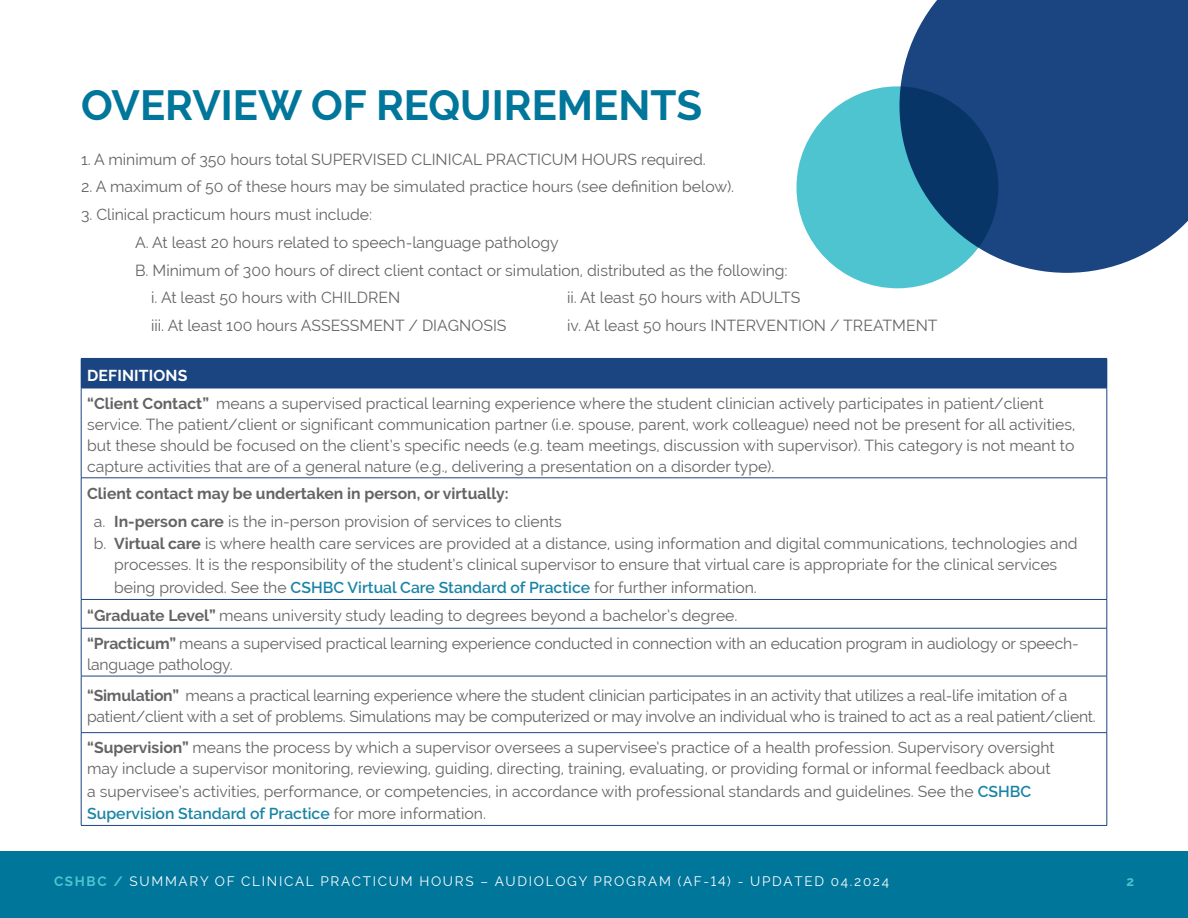
<style>
.page{position:relative;width:1188px;height:918px;background:#fff}
.page>*{position:absolute;margin:0;border:0;box-sizing:border-box;transform-origin:0 0}
.t1{font:700 42px "Raleway";color:#00769b}
.Body{font:15.75px/21px "Raleway";color:#636466}
.Body_Bold{font:15.75px/21px "Raleway";color:#636466}
.Body-2{font:700 15.75px "Raleway";color:#636466}
.Table_Header{font:700 15.75px "Raleway";letter-spacing:.01em;color:#fff}
.t2{font:13.5px "Raleway";letter-spacing:.125em;color:#fff}
.t3{font:700 13.5px "Raleway";color:#4dc4cf}
.s1{font-weight:700}
.s2{font-weight:600;color:#1a84a5}
.s3{font-weight:700;color:#4dc4cf}
</style>
<div class="page">
<div style="left:0;top:851px;width:1188px;height:67px;background:#00769b"></div>
<svg style="left:900px;top:0;width:288px;height:273px;background:#2a5189"></svg>
<div style="left:81px;top:358px;width:1026px;height:30px;background:#1b4581"></div>
<svg style="left:1107px;top:359px;width:1px;height:29px"></svg>
<hr style="left:81px;top:388px;width:1026px;height:1px;background:#1b4581">
<hr style="left:81px;top:388px;width:1px;height:90px;background:#1b4581">
<hr style="left:1107px;top:388px;width:1px;height:90px;background:#1b4581">
<hr style="left:81px;top:478px;width:1026px;height:1px;background:#1b4581">
<hr style="left:81px;top:478px;width:1px;height:121px;background:#1b4581">
<hr style="left:1107px;top:478px;width:1px;height:121px;background:#1b4581">
<hr style="left:81px;top:599px;width:1026px;height:1px;background:#1b4581">
<svg style="left:81px;top:600px;width:1px;height:28px"></svg>
<svg style="left:1107px;top:600px;width:1px;height:28px"></svg>
<hr style="left:81px;top:628px;width:1026px;height:1px;background:#1b4581">
<hr style="left:81px;top:628px;width:1px;height:48px;background:#1b4581">
<hr style="left:1107px;top:628px;width:1px;height:48px;background:#1b4581">
<hr style="left:81px;top:676px;width:1026px;height:1px;background:#1b4581">
<hr style="left:81px;top:676px;width:1px;height:56px;background:#1b4581">
<hr style="left:1107px;top:676px;width:1px;height:56px;background:#1b4581">
<hr style="left:81px;top:732px;width:1026px;height:1px;background:#1b4581">
<hr style="left:81px;top:733px;width:1px;height:92px;background:#1b4581">
<hr style="left:1107px;top:733px;width:1px;height:92px;background:#1b4581">
<hr style="left:81px;top:825px;width:1026px;height:1px;background:#1b4581">
<svg style="left:796px;top:86px;width:202px;height:202px;background:#3897af"></svg>
<h2 class="t1" style="left:81px;top:82px;width:623px">OVERVIEW OF REQUIREMENTS</h2>
<p class="Body" style="left:81px;top:149px;width:626px">1. A minimum of 350 hours total SUPERVISED CLINICAL PRACTICUM HOURS required.</p>
<p class="Body" style="left:81px;top:176px;width:655px">2. A maximum of 50 of these hours may be simulated practice hours (see definition below).</p>
<p class="Body" style="left:81px;top:204px;width:293px">3. Clinical practicum hours must include:</p>
<p class="Body" style="left:135px;top:232px;width:425px">A. At least 20 hours related to speech-language pathology</p>
<p class="Body" style="left:135px;top:260px;width:654px">B. Minimum of 300 hours of direct client contact or simulation, distributed as the following:</p>
<p class="Body" style="left:151px;top:287px;width:251px">i. At least 50 hours with CHILDREN</p>
<p class="Body" style="left:567px;top:287px;width:235px">ii. At least 50 hours with ADULTS</p>
<p class="Body" style="left:151px;top:315px;width:357px">iii. At least 100 hours ASSESSMENT / DIAGNOSIS</p>
<p class="Body" style="left:567px;top:315px;width:372px">iv. At least 50 hours INTERVENTION / TREATMENT</p>
<p class="Table_Header" style="left:87px;top:366px;width:102px">DEFINITIONS</p>
<p class="Body_Bold" style="left:87px;top:393px;width:990px"><span class="s1">“Client Contact”</span> means a supervised practical learning experience where the student clinician actively participates in patient/client service. The patient/client or significant communication partner (i.e. spouse, parent, work colleague) need not be present for all activities, but these should be focused on the client’s specific needs (e.g. team meetings, discussion with supervisor). This category is not meant to capture activities that are of a general nature (e.g., delivering a presentation on a disorder type).</p>
<p class="Body-2" style="left:87px;top:485px;width:423px">Client contact may be undertaken in person, or virtually:</p>
<p class="Body_Bold" style="left:94px;top:511px;width:469px">a. <span class="s1">In-person care</span> is the in-person provision of services to clients</p>
<p class="Body_Bold" style="left:94px;top:533px;width:985px;text-align:center">b. <span class="s1">Virtual care</span> is where health care services are provided at a distance, using information and digital communications, technologies and processes. It is the responsibility of the student’s clinical supervisor to ensure that virtual care is appropriate for the clinical services</p>
<p class="Body_Bold" style="left:114px;top:577px;width:644px">being provided. See the <span class="s2">CSHBC Virtual Care Standard of Practice</span> for further information.</p>
<p class="Body" style="left:87px;top:605px;width:652px"><span class="s1">“Graduate Level”</span> means university study leading to degrees beyond a bachelor’s degree.</p>
<p class="Body" style="left:87px;top:633px;width:993px"><span class="s1">“Practicum”</span> means a supervised practical learning experience conducted in connection with an education program in audiology or speech&shy;language pathology.</p>
<p class="Body" style="left:87px;top:685px;width:1010px"><span class="s1">“Simulation”</span> means a practical learning experience where the student clinician participates in an activity that utilizes a real-life imitation of a patient/client with a set of problems. Simulations may be computerized or may involve an individual who is trained to act as a real patient/client.</p>
<p class="Body" style="left:87px;top:737px;width:969px"><span class="s1">“Supervision”</span> means the process by which a supervisor oversees a supervisee’s practice of a health profession. Supervisory oversight may include a supervisor monitoring, reviewing, guiding, directing, training, evaluating, or providing formal or informal feedback about</p>
<p class="Body" style="left:87px;top:780px;width:946px;line-height:22.5px">a supervisee’s activities, performance, or competencies, in accordance with professional standards and guidelines. See the <span class="s2">CSHBC<br>Supervision Standard of Practice</span> for more information.</p>
<p class="t2" style="left:54px;top:874px;width:837px"><span class="s3">CSHBC /</span> SUMMARY OF CLINICAL PRACTICUM HOURS – AUDIOLOGY PROGRAM (AF-14) - UPDATED 04.2024</p>
<p class="t3" style="left:1126px;top:874px;width:9px">2</p>
</div>
